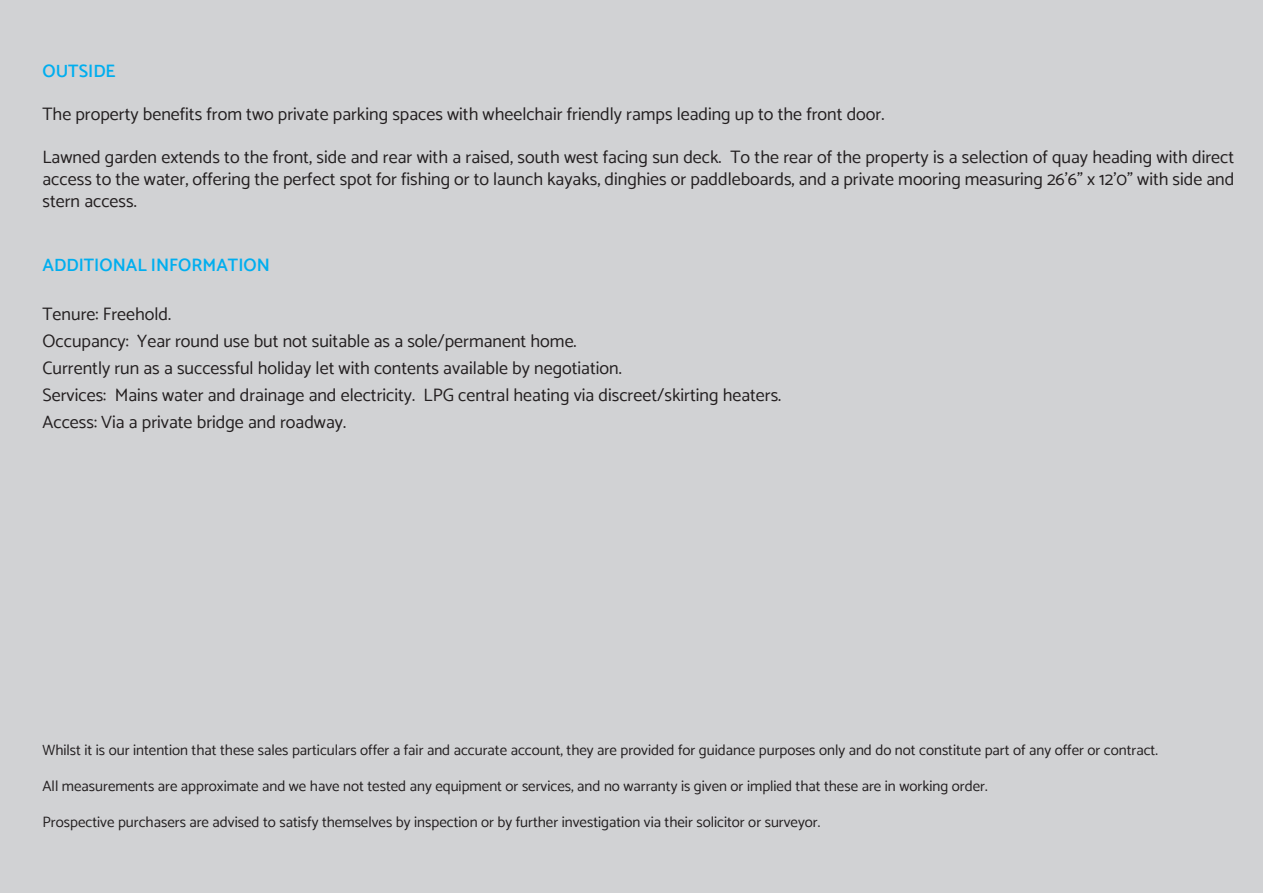
<style>
.page{position:relative;width:1263px;height:893px;background:#d1d2d4}
.page>*{position:absolute;margin:0;border:0;box-sizing:border-box;transform-origin:0 0}
.t1{font:18px/27px "Catamaran";color:#231f20;text-align:justify}
.t2{font:600 18px "Catamaran";color:#00aeef}
.t3{font:15px "Catamaran";color:#231f20}
</style>
<div class="page">
<p class="t2" style="left:43px;top:60px;width:75px">OUTSIDE</p>
<p class="t1" style="left:43px;top:100px;width:843px">The property benefits from two private parking spaces with wheelchair friendly ramps leading up to the front door.</p>
<p class="t1" style="left:43px;top:146px;width:1193px;line-height:21.6px">Lawned garden extends to the front, side and rear with a raised, south west facing sun deck. To the rear of the property is a selection of quay heading with direct access to the water, offering the perfect spot for fishing or to launch kayaks, dinghies or paddleboards, and a private mooring measuring 26’6” x 12’0” with side and stern access.</p>
<p class="t2" style="left:43px;top:255px;width:229px">ADDITIONAL INFORMATION</p>
<p class="t1" style="left:43px;top:300px;width:740px;text-align:left">Tenure: Freehold.<br>Occupancy: Year round use but not suitable as a sole/permanent home.<br>Currently run as a successful holiday let with contents available by negotiation.<br>Services: Mains water and drainage and electricity. LPG central heating via discreet/skirting heaters.<br>Access: Via a private bridge and roadway.</p>
<p class="t3" style="left:43px;top:741px;width:1117px">Whilst it is our intention that these sales particulars offer a fair and accurate account, they are provided for guidance purposes only and do not constitute part of any offer or contract.</p>
<p class="t3" style="left:43px;top:777px;width:946px">All measurements are approximate and we have not tested any equipment or services, and no warranty is given or implied that these are in working order.</p>
<p class="t3" style="left:43px;top:813px;width:779px">Prospective purchasers are advised to satisfy themselves by inspection or by further investigation via their solicitor or surveyor.</p>
</div>
